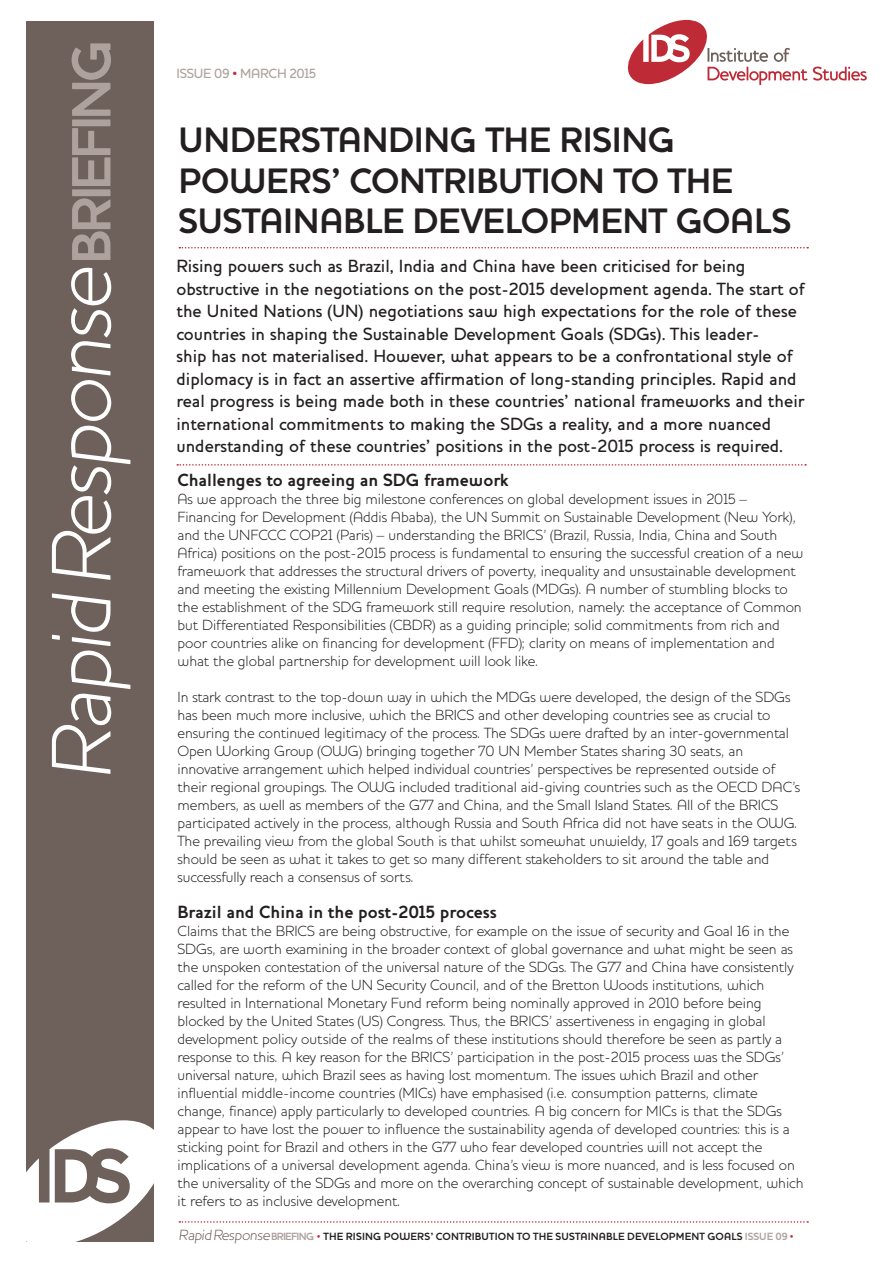
<style>
.page{position:relative;width:893px;height:1263px;background:#fff}
.page>*{position:absolute;margin:0;border:0;box-sizing:border-box;transform-origin:0 0}
.t1{font:300 85.95px "Houschka";color:#fff}
.RR_lead_title{font:700 36px/40.5px "Houschka";letter-spacing:-.01em;color:#231f20}
.t2{font:500 18px/22.5px "Houschka";color:#231f20}
.RR_body{font:700 18px "Houschka";color:#231f20}
.RR_body-2{font:300 15px/18px "Houschka";color:#231f20}
.RR_issue_no____date{font:500 13.65px "Houschka";letter-spacing:-.02em;color:#ada29e}
.t3{font:700 10.65px "Houschka";letter-spacing:.01em;color:#231f20}
.s1{font-weight:700;font-size:56.4px;color:#ada29e}
.s2{color:#bf2b37}
.s3{font-weight:300;font-size:15px;color:#6e605a}
.s4{color:#ada29e}
.s5{font-weight:500;color:#bf2b37}
</style>
<div class="page">
<svg style="left:179px;top:1221px;width:629px;height:2px"></svg>
<div style="left:26px;top:21px;width:127px;height:1221px;background:#6e605a"></div>
<svg style="left:26px;top:1120px;width:128px;height:122px"></svg>
<svg style="left:627px;top:20px;width:240px;height:65px"></svg>
<svg style="left:177px;top:464px;width:629px;height:2px"></svg>
<svg style="left:179px;top:247px;width:629px;height:1px"></svg>
<p class="t1" style="left:31px;top:781px;width:743px;rotate:-90deg">Rapid Response<span class="s1">BRIEFING</span></p>
<p class="RR_issue_no____date" style="left:176px;top:66px;width:141px">ISSUE 09 <span class="s2">•</span> MARCH 2015</p>
<p class="RR_lead_title" style="left:179px;top:120px;width:614px">UNDERSTANDING THE RISING<br>POWERS’ CONTRIBUTION TO THE<br>SUSTAINABLE DEVELOPMENT GOALS</p>
<p class="t2" style="left:176px;top:255px;width:630px">Rising powers such as Brazil, India and China have been criticised for being obstructive in the negotiations on the post-2015 development agenda. The start of the United Nations (UN) negotiations saw high expectations for the role of these countries in shaping the Sustainable Development Goals (SDGs). This leader-<br>ship has not materialised. However, what appears to be a confrontational style of diplomacy is in fact an assertive affirmation of long-standing principles. Rapid and real progress is being made both in these countries’ national frameworks and their international commitments to making the SDGs a reality, and a more nuanced understanding of these countries’ positions in the post-2015 process is required.</p>
<p class="RR_body" style="left:178px;top:469px;width:333px">Challenges to agreeing an SDG framework</p>
<p class="RR_body-2" style="left:178px;top:490px;width:627px">As we approach the three big milestone conferences on global development issues in 2015 – Financing for Development (Addis Ababa), the UN Summit on Sustainable Development (New York), and the UNFCCC COP21 (Paris) – understanding the BRICS’ (Brazil, Russia, India, China and South Africa) positions on the post-2015 process is fundamental to ensuring the successful creation of a new framework that addresses the structural drivers of poverty, inequality and unsustainable development and meeting the existing Millennium Development Goals (MDGs). A number of stumbling blocks to the establishment of the SDG framework still require resolution, namely: the acceptance of Common but Differentiated Responsibilities (CBDR) as a guiding principle; solid commitments from rich and poor countries alike on financing for development (FFD); clarity on means of implementation and what the global partnership for development will look like.</p>
<p class="RR_body-2" style="left:178px;top:688px;width:624px">In stark contrast to the top-down way in which the MDGs were developed, the design of the SDGs has been much more inclusive, which the BRICS and other developing countries see as crucial to ensuring the continued legitimacy of the process. The SDGs were drafted by an inter-governmental Open Working Group (OWG) bringing together 70 UN Member States sharing 30 seats, an innovative arrangement which helped individual countries’ perspectives be represented outside of their regional groupings. The OWG included traditional aid-giving countries such as the OECD DAC’s members, as well as members of the G77 and China, and the Small Island States. All of the BRICS participated actively in the process, although Russia and South Africa did not have seats in the OWG.<br>The prevailing view from the global South is that whilst somewhat unwieldy, 17 goals and 169 targets should be seen as what it takes to get so many different stakeholders to sit around the table and successfully reach a consensus of sorts.</p>
<p class="RR_body" style="left:178px;top:901px;width:321px">Brazil and China in the post-2015 process</p>
<p class="RR_body-2" style="left:178px;top:922px;width:628px">Claims that the BRICS are being obstructive, for example on the issue of security and Goal 16 in the SDGs, are worth examining in the broader context of global governance and what might be seen as the unspoken contestation of the universal nature of the SDGs. The G77 and China have consistently called for the reform of the UN Security Council, and of the Bretton Woods institutions, which resulted in International Monetary Fund reform being nominally approved in 2010 before being blocked by the United States (US) Congress. Thus, the BRICS’ assertiveness in engaging in global development policy outside of the realms of these institutions should therefore be seen as partly a response to this. A key reason for the BRICS’ participation in the post-2015 process was the SDGs’ universal nature, which Brazil sees as having lost momentum. The issues which Brazil and other influential middle-income countries (MICs) have emphasised (i.e. consumption patterns, climate change, finance) apply particularly to developed countries. A big concern for MICs is that the SDGs appear to have lost the power to influence the sustainability agenda of developed countries: this is a sticking point for Brazil and others in the G77 who fear developed countries will not accept the implications of a universal development agenda. China’s view is more nuanced, and is less focused on the universality of the SDGs and more on the overarching concept of sustainable development, which it refers to as inclusive development.</p>
<p class="t3" style="left:179px;top:1230px;width:617px"><span class="s3">Rapid Response</span><span class="s4">BRIEFING</span> <span class="s2">•</span> THE RISING POWERS’ CONTRIBUTION TO THE SUSTAINABLE DEVELOPMENT GOALS <span class="s4">ISSUE 09</span> <span class="s5">•</span></p>
</div>
